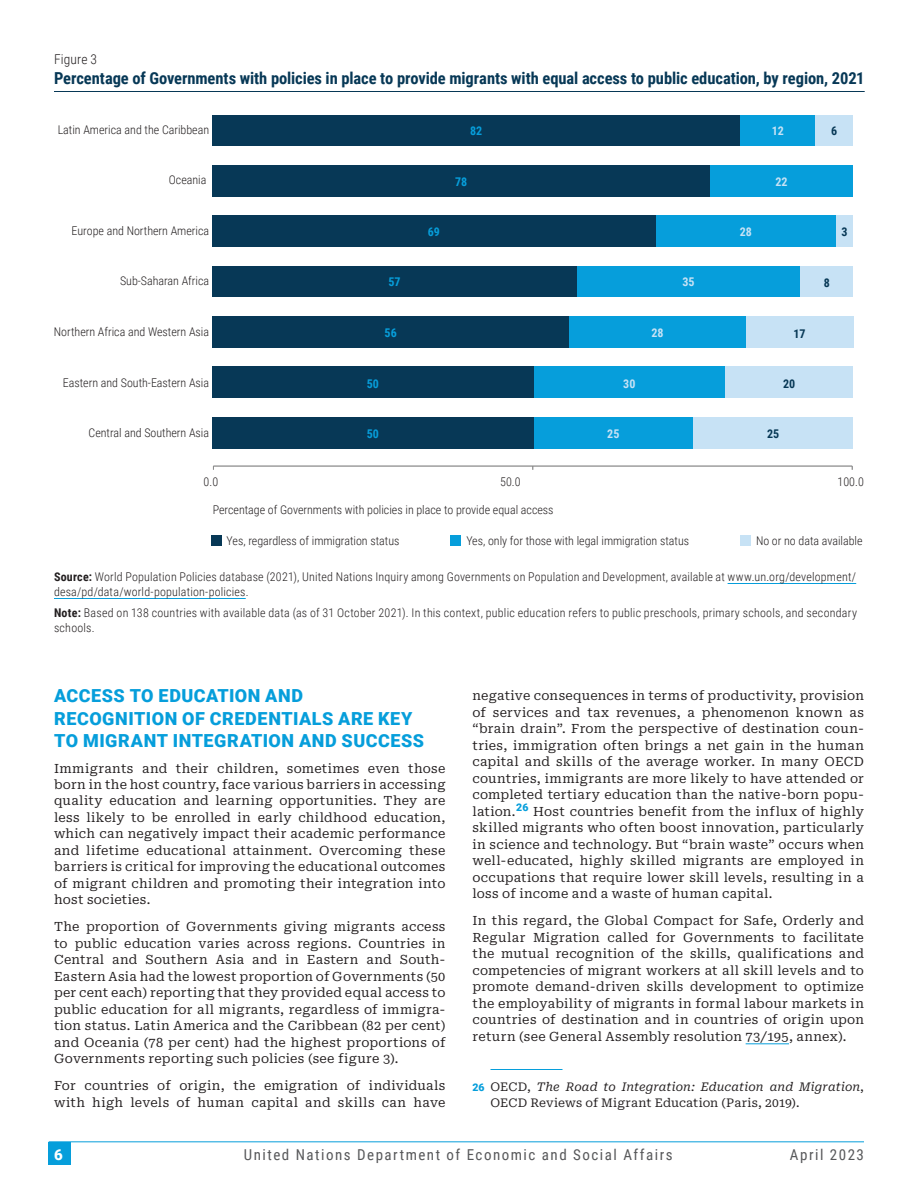
<style>
.page{position:relative;width:918px;height:1188px;background:#fff}
.page>*{position:absolute;margin:0;border:0;box-sizing:border-box;transform-origin:0 0}
.t1{font:900 18px/22.5px "Roboto";letter-spacing:.03em;color:#069edb}
.t2{font:700 16.5px "Roboto Condensed";letter-spacing:-.005em;color:#073856}
.t3{font:15px "Roboto Condensed";letter-spacing:.1em;color:#57585a}
.t4{font:900 15px "Roboto";color:#fff}
.t5{font:300 13.5px "Roboto Condensed";letter-spacing:.01em;color:#231f20}
.t6{font:12.75px/16.5px "Roboto Serif";letter-spacing:.025em;color:#231f20;text-align:justify}
.t7{font:300 12px/15px "Roboto Condensed";color:#231f20}
.t8{font:300 12px/15px "Roboto Condensed";letter-spacing:.02em;color:#231f20}
.t9{font:12px/16.5px "Roboto Serif";letter-spacing:.01em;color:#231f20}
.t10{font:700 12px "Roboto Condensed";color:#069edb}
.t11{font:700 12px "Roboto Condensed";color:#c7e2f5}
.t12{font:700 12px "Roboto Condensed";color:#073856}
.s1{font-weight:700}
.s2{font-family:"Roboto";font-weight:900;font-size:10.5px;color:#069edb}
.s3{font-style:italic}
</style>
<div class="page">
<div style="left:49px;top:1142px;width:22px;height:23px;background:#069edb"></div>
<hr style="left:49px;top:1141px;width:815px;height:1px;background:#069edb">
<hr style="left:746px;top:1043px;width:43px;height:1px;background:#069edb">
<hr style="left:490px;top:1069px;width:72px;height:1px;background:#069edb">
<hr style="left:54px;top:91px;width:811px;height:1px;background:#073856">
<hr style="left:728px;top:583px;width:128px;height:1px;background:#069edb">
<hr style="left:54px;top:598px;width:192px;height:1px;background:#069edb">
<div style="left:212px;top:115px;width:528px;height:30px;background:#073856"></div>
<div style="left:212px;top:165px;width:498px;height:31px;background:#073856"></div>
<div style="left:212px;top:215px;width:444px;height:32px;background:#073856"></div>
<div style="left:212px;top:266px;width:365px;height:31px;background:#073856"></div>
<div style="left:212px;top:316px;width:357px;height:32px;background:#073856"></div>
<div style="left:212px;top:367px;width:322px;height:31px;background:#073856"></div>
<div style="left:212px;top:418px;width:322px;height:31px;background:#073856"></div>
<div style="left:740px;top:115px;width:76px;height:30px;background:#069edb"></div>
<div style="left:710px;top:165px;width:143px;height:31px;background:#069edb"></div>
<div style="left:656px;top:215px;width:180px;height:32px;background:#069edb"></div>
<div style="left:577px;top:266px;width:224px;height:31px;background:#069edb"></div>
<div style="left:569px;top:316px;width:177px;height:32px;background:#069edb"></div>
<div style="left:534px;top:367px;width:191px;height:31px;background:#069edb"></div>
<div style="left:534px;top:418px;width:159px;height:31px;background:#069edb"></div>
<div style="left:816px;top:115px;width:37px;height:30px;background:#c7e2f5"></div>
<div style="left:836px;top:215px;width:17px;height:32px;background:#c7e2f5"></div>
<div style="left:801px;top:266px;width:52px;height:31px;background:#c7e2f5"></div>
<div style="left:746px;top:316px;width:107px;height:32px;background:#c7e2f5"></div>
<div style="left:725px;top:367px;width:128px;height:31px;background:#c7e2f5"></div>
<div style="left:693px;top:418px;width:160px;height:31px;background:#c7e2f5"></div>
<hr style="left:213px;top:465px;width:639px;height:2px;background:#848485">
<div style="left:211px;top:535px;width:10px;height:10px;background:#073856"></div>
<div style="left:451px;top:535px;width:10px;height:10px;background:#069edb"></div>
<div style="left:740px;top:535px;width:11px;height:10px;background:#c7e2f5"></div>
<p class="t5" style="left:54px;top:50px;width:45px">Figure 3</p>
<p class="t2" style="left:54px;top:66px;width:812px">Percentage of Governments with policies in place to provide migrants with equal access to public education, by region, 2021</p>
<p class="t7" style="left:58px;top:121px;width:153px">Latin America and the Caribbean</p>
<p class="t10" style="left:470px;top:122px;width:14px">82</p>
<p class="t11" style="left:772px;top:122px;width:14px">12</p>
<p class="t12" style="left:831px;top:122px;width:8px">6</p>
<p class="t7" style="left:169px;top:172px;width:39px">Oceania</p>
<p class="t10" style="left:455px;top:173px;width:14px">78</p>
<p class="t11" style="left:775px;top:173px;width:14px">22</p>
<p class="t7" style="left:72px;top:223px;width:139px">Europe and Northern America</p>
<p class="t10" style="left:428px;top:224px;width:14px">69</p>
<p class="t11" style="left:740px;top:224px;width:14px">28</p>
<p class="t12" style="left:842px;top:224px;width:8px">3</p>
<p class="t7" style="left:120px;top:273px;width:91px">Sub-Saharan Africa</p>
<p class="t10" style="left:388px;top:274px;width:14px">57</p>
<p class="t11" style="left:682px;top:274px;width:14px">35</p>
<p class="t12" style="left:824px;top:274px;width:8px">8</p>
<p class="t7" style="left:54px;top:324px;width:157px">Northern Africa and Western Asia</p>
<p class="t10" style="left:385px;top:325px;width:14px">56</p>
<p class="t11" style="left:651px;top:325px;width:14px">28</p>
<p class="t12" style="left:793px;top:325px;width:14px">17</p>
<p class="t7" style="left:63px;top:374px;width:148px">Eastern and South-Eastern Asia</p>
<p class="t10" style="left:367px;top:375px;width:14px">50</p>
<p class="t11" style="left:623px;top:375px;width:14px">30</p>
<p class="t12" style="left:783px;top:375px;width:14px">20</p>
<p class="t7" style="left:89px;top:425px;width:122px">Central and Southern Asia</p>
<p class="t10" style="left:367px;top:425px;width:14px">50</p>
<p class="t11" style="left:607px;top:425px;width:14px">25</p>
<p class="t12" style="left:767px;top:425px;width:14px">25</p>
<p class="t7" style="left:204px;top:474px;width:16px">0.0</p>
<p class="t7" style="left:500px;top:474px;width:22px">50.0</p>
<p class="t7" style="left:838px;top:474px;width:28px">100.0</p>
<p class="t7" style="left:213px;top:502px;width:342px">Percentage of Governments with policies in place to provide equal access</p>
<p class="t7" style="left:227px;top:533px;width:174px">Yes, regardless of immigration status</p>
<p class="t7" style="left:466px;top:533px;width:224px">Yes, only for those with legal immigration status</p>
<p class="t7" style="left:756px;top:533px;width:108px">No or no data available</p>
<p class="t7" style="left:54px;top:568px;width:804px"><span class="s1">Source:</span> World Population Policies database (2021), United Nations Inquiry among Governments on Population and Development, available at www.un.org/development/ desa/pd/data/world-population-policies.</p>
<p class="t8" style="left:54px;top:604px;width:805px"><span class="s1">Note:</span> Based on 138 countries with available data (as of 31 October 2021). In this context, public education refers to public preschools, primary schools, and secondary schools.</p>
<h1 class="t1" style="left:54px;top:684px;width:371px">ACCESS TO EDUCATION AND<br>RECOGNITION OF CREDENTIALS ARE KEY<br>TO MIGRANT INTEGRATION AND SUCCESS</h1>
<p class="t6" style="left:54px;top:759px;width:393px">Immigrants and their children, sometimes even those born in the host country, face various barriers in accessing quality education and learning opportunities. They are less likely to be enrolled in early childhood education, which can negatively impact their academic performance and lifetime educational attainment. Overcoming these barriers is critical for improving the educational outcomes of migrant children and promoting their integration into host societies.</p>
<p class="t6" style="left:54px;top:918px;width:393px">The proportion of Governments giving migrants access to public education varies across regions. Countries in Central and Southern Asia and in Eastern and South-Eastern Asia had the lowest proportion of Governments (50 per cent each) reporting that they provided equal access to public education for all migrants, regardless of immigra&shy;tion status. Latin America and the Caribbean (82 per cent) and Oceania (78 per cent) had the highest proportions of Governments reporting such policies (see figure 3).</p>
<p class="t6" style="left:54px;top:1077px;width:393px">For countries of origin, the emigration of individuals with high levels of human capital and skills can have</p>
<p class="t6" style="left:472px;top:687px;width:393px">negative consequences in terms of productivity, provision of services and tax revenues, a phenomenon known as “brain drain”. From the perspective of destination coun&shy;tries, immigration often brings a net gain in the human capital and skills of the average worker. In many OECD countries, immigrants are more likely to have attended or completed tertiary education than the native-born popu&shy;lation.<sup>26</sup> Host countries benefit from the influx of highly skilled migrants who often boost innovation, particularly in science and technology. But “brain waste” occurs when well-educated, highly skilled migrants are employed in occupations that require lower skill levels, resulting in a loss of income and a waste of human capital.</p>
<p class="t6" style="left:473px;top:912px;width:393px">In this regard, the Global Compact for Safe, Orderly and Regular Migration called for Governments to facilitate the mutual recognition of the skills, qualifications and competencies of migrant workers at all skill levels and to promote demand-driven skills development to optimize the employability of migrants in formal labour markets in countries of destination and in countries of origin upon return (see General Assembly resolution 73/195, annex).</p>
<p class="t9" style="left:491px;top:1077px;width:375px;text-indent:-18px"><span class="s2">26</span> OECD, <span class="s3">The Road to Integration: Education and Migration</span>,<br>OECD Reviews of Migrant Education (Paris, 2019).</p>
<p class="t4" style="left:54px;top:1144px;width:10px">6</p>
<p class="t3" style="left:244px;top:1144px;width:430px">United Nations Department of Economic and Social Affairs</p>
<p class="t3" style="left:790px;top:1144px;width:76px">April 2023</p>
</div>
